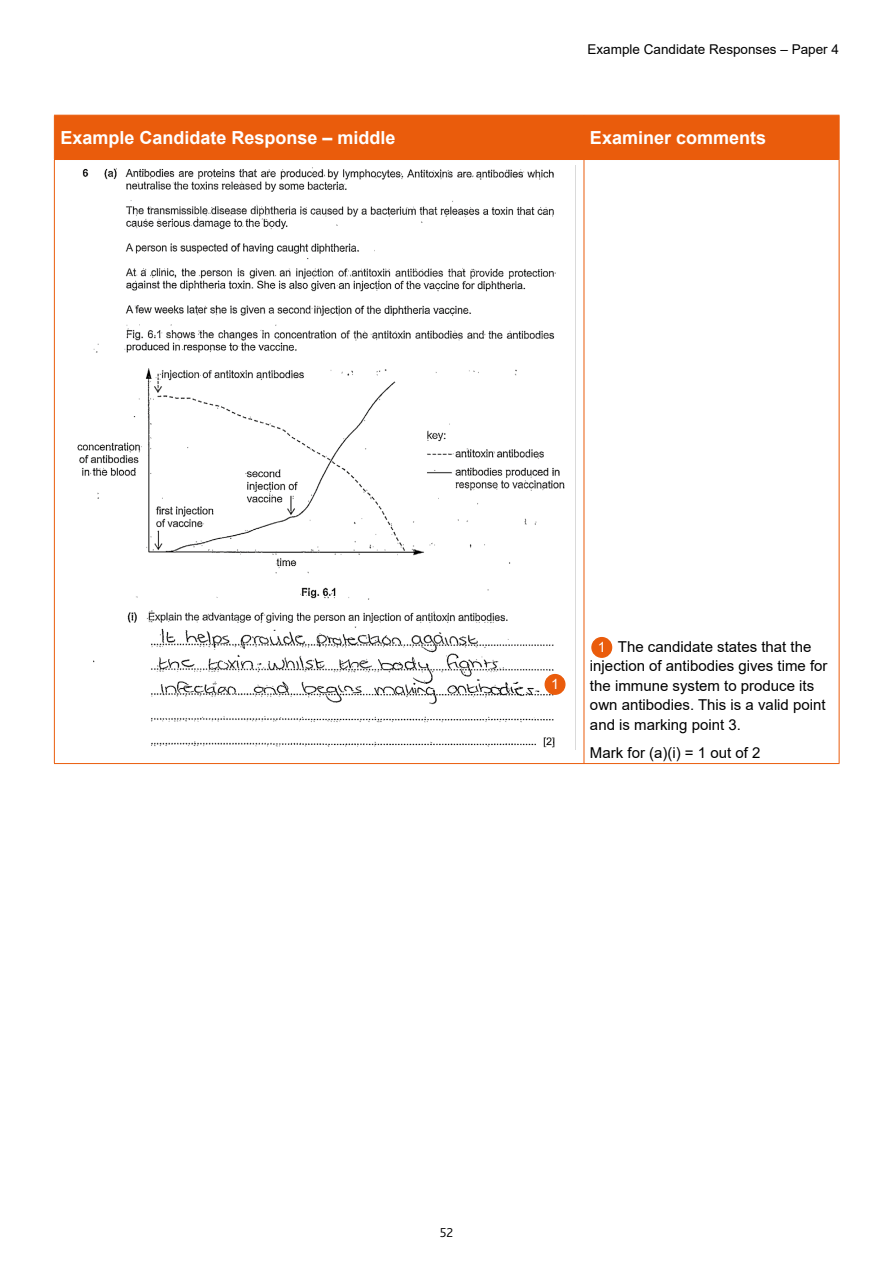
<style>
.page{position:relative;width:893px;height:1263px;background:#fff}
.page>*{position:absolute;margin:0;border:0;box-sizing:border-box;transform-origin:0 0}
.Table_heading_white{font:700 18px "Arial";color:#fff}
.Examiner_comments{font:15px/19.5px "Arial";color:#000}
.t1{font:14.25px "Arial";color:#fff}
.t2{font:13.5px "Arial";color:#000}
.t3{font:300 13.5px "Bliss Pro";color:#000}
</style>
<div class="page">
<div style="left:55px;top:116px;width:784px;height:43px;background:#ea5c0c"></div>
<hr style="left:54px;top:116px;width:1px;height:43px;background:#ea5c0c">
<hr style="left:54px;top:115px;width:530px;height:1px;background:#ea5c0c">
<hr style="left:54px;top:159px;width:530px;height:1px;background:#ea5c0c">
<hr style="left:584px;top:116px;width:1px;height:43px;background:#ea5c0c">
<hr style="left:584px;top:115px;width:255px;height:1px;background:#ea5c0c">
<hr style="left:839px;top:116px;width:1px;height:43px;background:#ea5c0c">
<hr style="left:584px;top:159px;width:255px;height:1px;background:#ea5c0c">
<hr style="left:54px;top:160px;width:1px;height:603px;background:#ea5c0c">
<hr style="left:54px;top:763px;width:530px;height:1px;background:#ea5c0c">
<hr style="left:584px;top:160px;width:1px;height:603px;background:#ea5c0c">
<hr style="left:839px;top:160px;width:1px;height:603px;background:#ea5c0c">
<hr style="left:584px;top:763px;width:255px;height:1px;background:#ea5c0c">
<img style="left:77px;top:165px;width:499px;height:584px">
<div style="left:592px;top:638px;width:20px;height:19px;background:#ea5c0c;border-radius:50%"></div>
<div style="left:591px;top:637px;width:21px;height:21px;border:1px solid #ea5c0c;border-radius:50%"></div>
<div style="left:545px;top:675px;width:20px;height:19px;background:#ea5c0c;border-radius:50%"></div>
<div style="left:545px;top:674px;width:20px;height:21px;border:1px solid #ea5c0c;border-radius:50%"></div>
<p class="t2" style="left:588px;top:40px;width:253px">Example Candidate Responses – Paper 4</p>
<p class="Table_heading_white" style="left:60px;top:125px;width:337px">Example Candidate Response – middle</p>
<p class="Table_heading_white" style="left:590px;top:125px;width:178px">Examiner comments</p>
<p class="t1" style="left:551px;top:674px;width:9px">1</p>
<p class="Examiner_comments" style="left:590px;top:636px;width:239px;text-indent:28px">The candidate states that the injection of antibodies gives time for the immune system to produce its own antibodies. This is a valid point and is marking point 3.</p>
<p class="Examiner_comments" style="left:590px;top:742px;width:172px">Mark for (a)(i) = 1 out of 2</p>
<p class="t1" style="left:598px;top:637px;width:9px">1</p>
<p class="t3" style="left:440px;top:1224px;width:15px">52</p>
</div>
